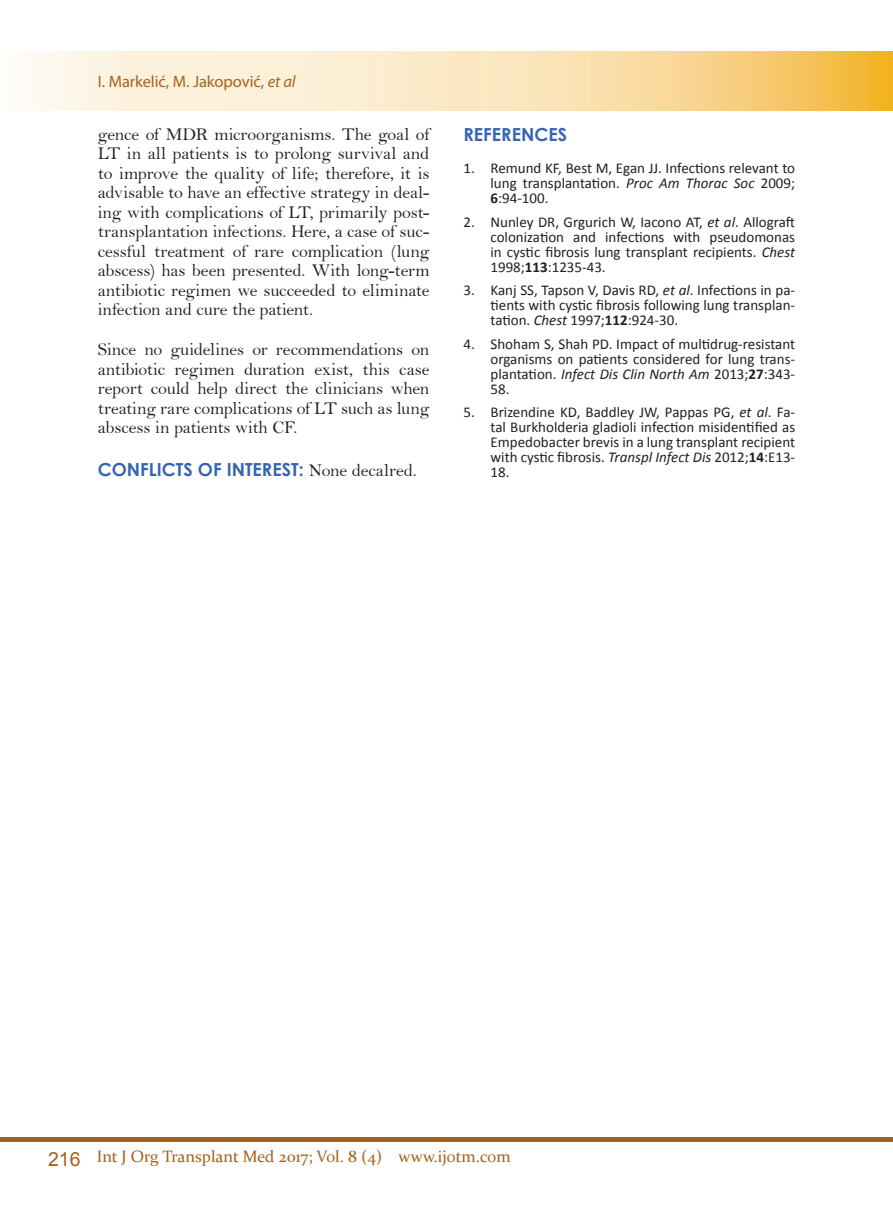
<style>
.page{position:relative;width:893px;height:1212px;background:#fff}
.page>*{position:absolute;margin:0;border:0;box-sizing:border-box;transform-origin:0 0}
.Body{font:18px/19.5px "Bell";letter-spacing:-.01em;color:#231f20;text-align:justify}
.Heading{font:700 18px "Century Gothic";color:#3665b0}
.t1{font:16.5px "Constantia";color:#a6611c}
.Runnig_Author{font:16.5px "Myriad Pro";letter-spacing:-.005em;color:#a6611c}
.t2{font:15px/15px "Calibri";color:#231f20;text-align:justify}
.s1{font-style:italic}
.s2{font-family:"Bell";font-weight:400;color:#231f20}
.s3{font-weight:700}
.s4{font-family:"Arial";font-size:19.5px}
</style>
<div class="page">
<div style="left:0;top:1137px;width:893px;height:5px;background:#a6611c"></div>
<img style="left:30px;top:52px;width:863px;height:59px">
<p class="Runnig_Author" style="left:98px;top:72px;width:199px">I. Markelić, M. Jakopović, <span class="s1">et al</span></p>
<p class="Body" style="left:98px;top:124px;width:333px">gence of MDR microorganisms. The goal of LT in all patients is to prolong survival and to improve the quality of life; therefore, it is advisable to have an effective strategy in deal&shy;ing with complications of LT, primarily post&shy;transplantation infections. Here, a case of suc&shy;cessful treatment of rare complication (lung abscess) has been presented. With long-term antibiotic regimen we succeeded to eliminate infection and cure the patient.</p>
<p class="Body" style="left:98px;top:339px;width:333px">Since no guidelines or recommendations on antibiotic regimen duration exist, this case report could help direct the clinicians when treating rare complications of LT such as lung abscess in patients with CF.</p>
<p class="Heading" style="left:98px;top:456px;width:321px">CONFLICTS OF INTEREST: <span class="s2">None decalred.</span></p>
<p class="Heading" style="left:463px;top:121px;width:105px">REFERENCES</p>
<p class="t2" style="left:490px;top:161px;width:306px;text-indent:-27px">1. Remund KF, Best M, Egan JJ. Infections relevant to lung transplantation. <span class="s1">Proc Am Thorac Soc</span> 2009; <span class="s3">6</span>:94-100.</p>
<p class="t2" style="left:490px;top:214px;width:306px;text-indent:-27px">2. Nunley DR, Grgurich W, Iacono AT, <span class="s1">et al</span>. Allograft colonization and infections with pseudomonas in cystic fibrosis lung transplant recipients. <span class="s1">Chest </span>1998;<span class="s3">113</span>:1235-43.</p>
<p class="t2" style="left:490px;top:283px;width:306px;text-indent:-27px">3. Kanj SS, Tapson V, Davis RD, <span class="s1">et al</span>. Infections in pa&shy;tients with cystic fibrosis following lung transplan&shy;tation. <span class="s1">Chest</span> 1997;<span class="s3">112</span>:924-30.</p>
<p class="t2" style="left:490px;top:336px;width:306px;text-indent:-27px">4. Shoham S, Shah PD. Impact of multidrug-resistant organisms on patients considered for lung trans&shy;plantation. <span class="s1">Infect Dis Clin North Am</span> 2013;<span class="s3">27</span>:343- 58.</p>
<p class="t2" style="left:490px;top:405px;width:306px;text-indent:-27px">5. Brizendine KD, Baddley JW, Pappas PG, <span class="s1">et al</span>. Fa&shy;tal Burkholderia gladioli infection misidentified as Empedobacter brevis in a lung transplant recipient with cystic fibrosis. <span class="s1">Transpl Infect Dis</span> 2012;<span class="s3">14</span>:E13- 18.</p>
<p class="t1" style="left:48px;top:1145px;width:464px"><span class="s4">216</span> Int J Org Transplant Med 2017; Vol. 8 (4) www.ijotm.com</p>
</div>
